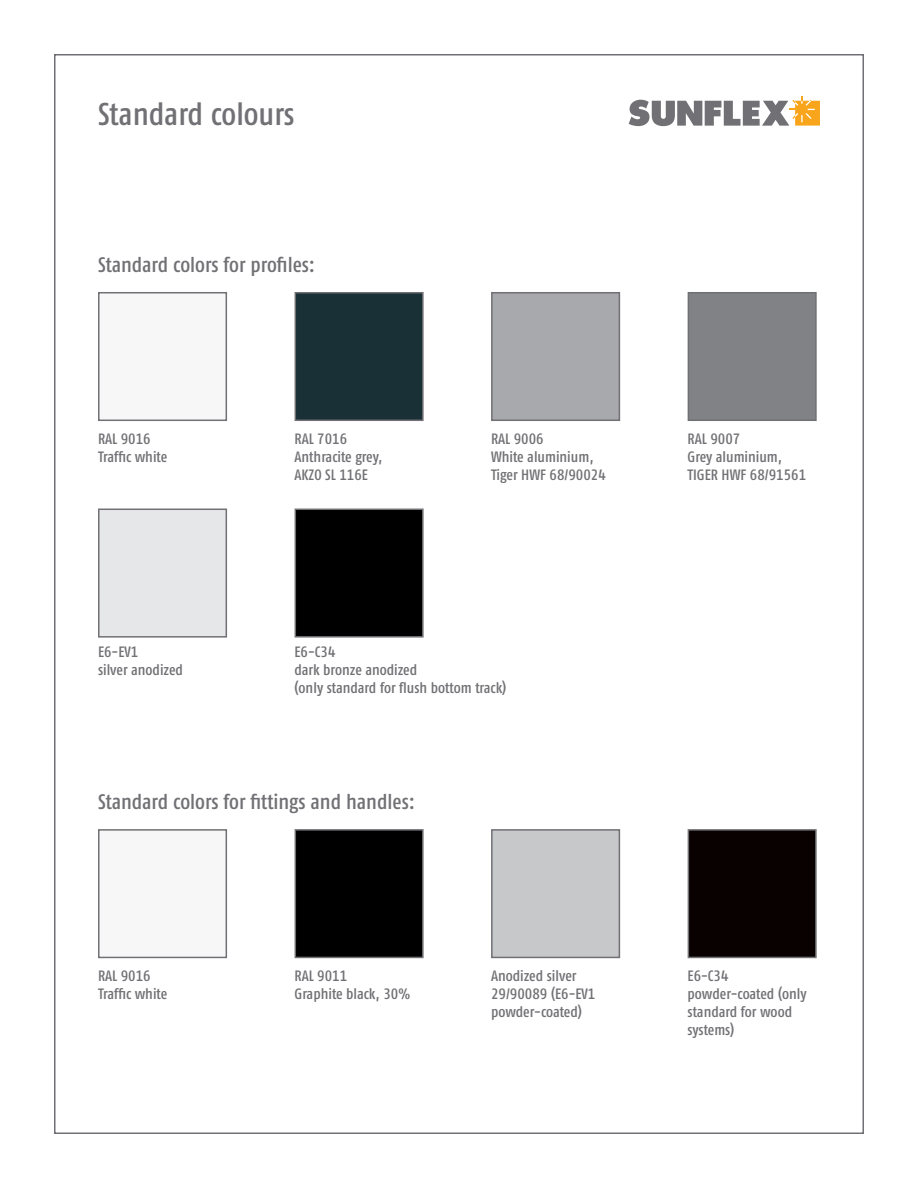
<style>
.page{position:relative;width:918px;height:1188px;background:#fff}
.page>*{position:absolute;margin:0;border:0;box-sizing:border-box;transform-origin:0 0}
.t1{font:31.5px "Fago Co Med Tf";color:#717074}
.t2{font:21px "Fago Co Med Tf";color:#717074}
.t3{font:15px/18px "Fago Co Med Tf";color:#717074}
</style>
<div class="page">
<div style="left:98px;top:292px;width:129px;height:129px;background:#f7f7f8;border:2px solid #717074"></div>
<div style="left:98px;top:829px;width:129px;height:129px;background:#f7f7f8;border:2px solid #717074"></div>
<div style="left:295px;top:509px;width:129px;height:129px;background:#000;border:2px solid #717074"></div>
<div style="left:491px;top:292px;width:129px;height:129px;background:#a8a9ad;border:2px solid #717074"></div>
<div style="left:491px;top:829px;width:129px;height:129px;background:#c7c8ca;border:2px solid #717074"></div>
<div style="left:295px;top:292px;width:129px;height:129px;background:#183036;border:2px solid #717074"></div>
<div style="left:295px;top:829px;width:129px;height:129px;background:#000;border:2px solid #717074"></div>
<div style="left:98px;top:509px;width:129px;height:129px;background:#e6e7e9;border:2px solid #717074"></div>
<div style="left:688px;top:292px;width:129px;height:129px;background:#808285;border:2px solid #717074"></div>
<div style="left:688px;top:829px;width:129px;height:129px;background:#090000;border:2px solid #717074"></div>
<svg style="left:629px;top:97px;width:191px;height:29px"></svg>
<h1 class="t1" style="left:98px;top:96px;width:198px">Standard colours</h1>
<h2 class="t2" style="left:98px;top:252px;width:219px">Standard colors for profiles:</h2>
<p class="t3" style="left:98px;top:429px;width:71px">RAL 9016<br>Traffic white</p>
<p class="t3" style="left:295px;top:429px;width:89px">RAL 7016<br>Anthracite grey,<br>AKZO SL 116E</p>
<p class="t3" style="left:491px;top:429px;width:116px">RAL 9006<br>White aluminium,<br>Tiger HWF 68/90024</p>
<p class="t3" style="left:98px;top:643px;width:87px">E6-EV1<br>silver anodized</p>
<p class="t3" style="left:295px;top:643px;width:213px">E6-C34<br>dark bronze anodized<br>(only standard for flush bottom track)</p>
<h2 class="t2" style="left:98px;top:790px;width:319px">Standard colors for fittings and handles:</h2>
<p class="t3" style="left:98px;top:966px;width:71px">RAL 9016<br>Traffic white</p>
<p class="t3" style="left:295px;top:966px;width:117px">RAL 9011<br>Graphite black, 30%</p>
<p class="t3" style="left:491px;top:966px;width:106px">Anodized silver<br>29/90089 (E6-EV1 powder-coated)</p>
<p class="t3" style="left:688px;top:429px;width:120px">RAL 9007<br>Grey aluminium,<br>TIGER HWF 68/91561</p>
<p class="t3" style="left:688px;top:966px;width:121px">E6-C34 powder-coated (only standard for wood systems)</p>
</div>
